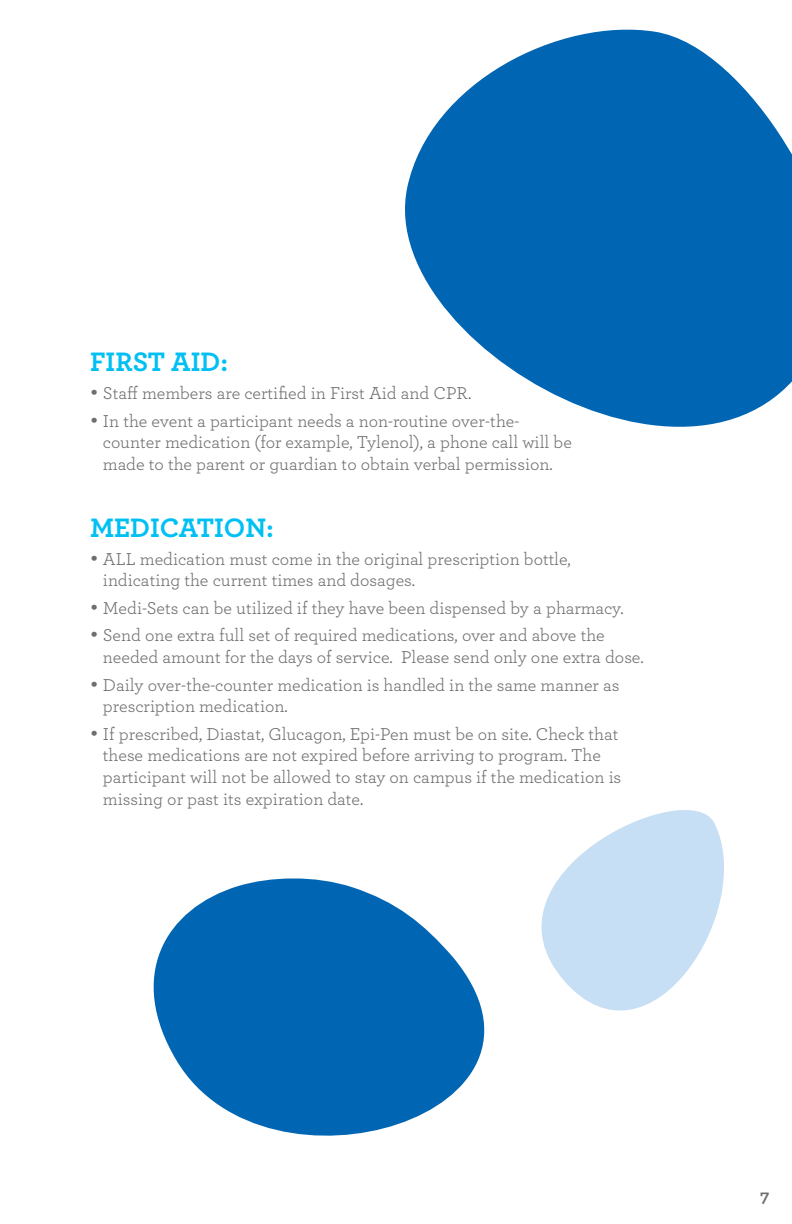
<style>
.page{position:relative;width:792px;height:1224px;background:#fff}
.page>*{position:absolute;margin:0;border:0;box-sizing:border-box;transform-origin:0 0}
.t1{font:700 28px "Archer";color:#00c0f3}
.t2{font:18px/21.6px "Archer";color:#6d6e71}
.t3{font:700 18px "Archer";color:#6d6e71}
</style>
<div class="page">
<svg style="left:405px;top:29px;width:387px;height:398px;fill:#0066b3"></svg>
<svg style="left:561px;top:810px;width:163px;height:201px;fill:#c7dff4"></svg>
<svg style="left:153px;top:875px;width:432px;height:261px;fill:#0066b3"></svg>
<h1 class="t1" style="left:90px;top:340px;width:140px">FIRST AID:</h1>
<p class="t2" style="left:90px;top:381px;width:383px">• Staff members are certified in First Aid and CPR.</p>
<p class="t2" style="left:103px;top:409px;width:471px;text-indent:-13px">• In the event a participant needs a non-routine over-the&shy;counter medication (for example, Tylenol), a phone call will be made to the parent or guardian to obtain verbal permission.</p>
<h1 class="t1" style="left:90px;top:506px;width:185px">MEDICATION:</h1>
<p class="t2" style="left:103px;top:547px;width:469px;text-indent:-13px">• ALL medication must come in the original prescription bottle, indicating the current times and dosages.</p>
<p class="t2" style="left:90px;top:596px;width:535px">• Medi-Sets can be utilized if they have been dispensed by a pharmacy.</p>
<p class="t2" style="left:103px;top:624px;width:542px;text-indent:-13px">• Send one extra full set of required medications, over and above the needed amount for the days of service. Please send only one extra dose.</p>
<p class="t2" style="left:103px;top:673px;width:518px;text-indent:-13px">• Daily over-the-counter medication is handled in the same manner as prescription medication.</p>
<p class="t2" style="left:103px;top:722px;width:520px;text-indent:-13px">• If prescribed, Diastat, Glucagon, Epi-Pen must be on site. Check that these medications are not expired before arriving to program. The participant will not be allowed to stay on campus if the medication is missing or past its expiration date.</p>
<p class="t3" style="left:760px;top:1182px;width:11px">7</p>
</div>
